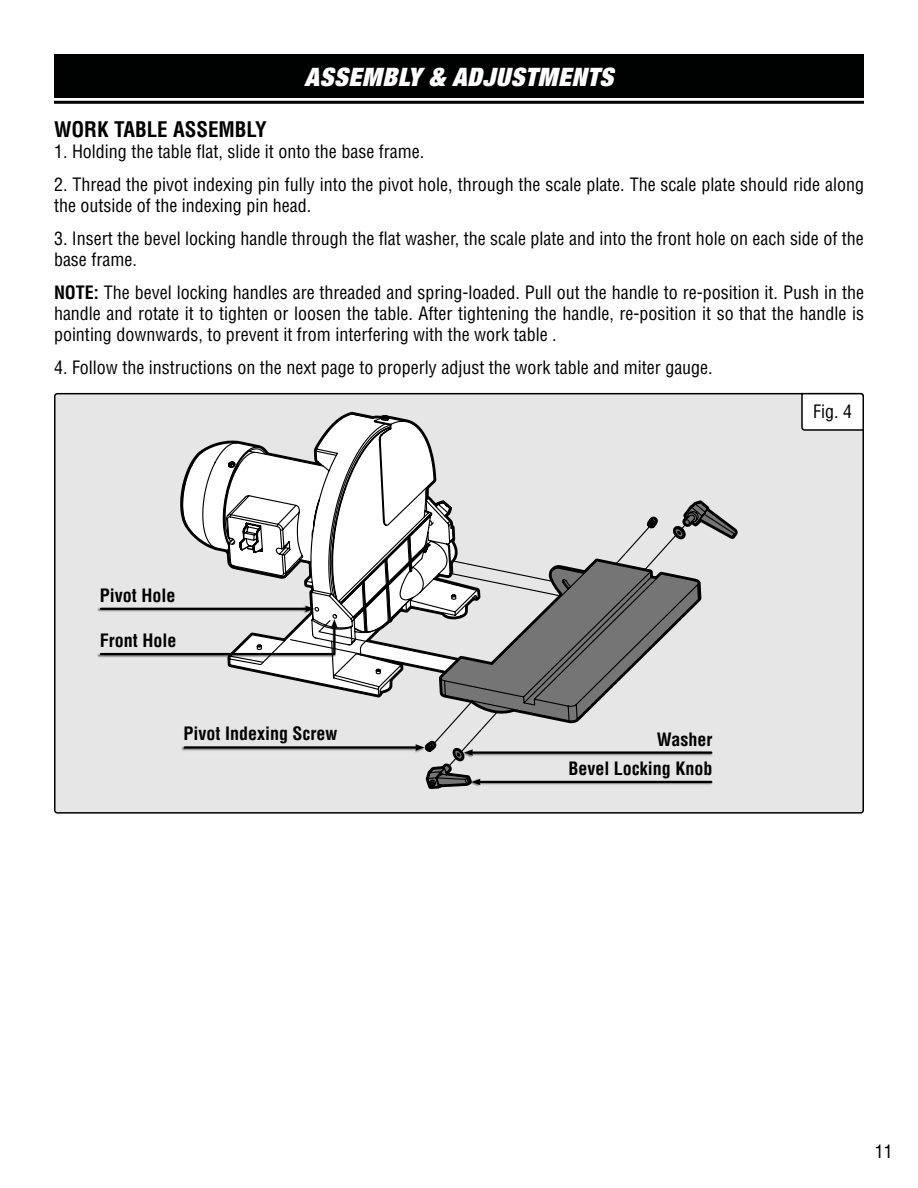
<style>
.page{position:relative;width:918px;height:1188px;background:#fff}
.page>*{position:absolute;margin:0;border:0;box-sizing:border-box;transform-origin:0 0}
.t1{font:italic 900 expanded 25.5px "Helvetica Neue";letter-spacing:.025em;color:#fff}
.t2{font:700 condensed 21px "Helvetica LT Std";color:#000}
.t3{font:condensed 18px/21px "Helvetica LT Std";color:#000}
.t4{font:700 condensed 18px "Helvetica LT Std";color:#000}
.s1{font-weight:700}
</style>
<div class="page">
<div style="left:54px;top:54px;width:810px;height:44px;background:#000101"></div>
<hr style="left:54px;top:101px;width:810px;height:3px;background:#000">
<div style="left:55px;top:394px;width:808px;height:419px;background:#e6e6e6;border-radius:3px"></div>
<svg style="left:801px;top:392px;width:63px;height:39px;background:#e0e0e0"></svg>
<svg style="left:178px;top:392px;width:305px;height:266px"></svg>
<svg style="left:185px;top:426px;width:44px;height:241px"></svg>
<svg style="left:229px;top:413px;width:251px;height:285px"></svg>
<svg style="left:182px;top:450px;width:239px;height:214px"></svg>
<svg style="left:421px;top:415px;width:317px;height:120px"></svg>
<svg style="left:414px;top:501px;width:323px;height:288px"></svg>
<div style="left:181px;top:744px;width:244px;height:9px;background:#000;opacity:.5"></div>
<hr style="left:185px;top:746px;width:232px;height:3px;background:#000">
<svg style="left:416px;top:743px;width:18px;height:8px"></svg>
<div style="left:469px;top:779px;width:244px;height:9px;background:#000;opacity:.5"></div>
<hr style="left:479px;top:781px;width:232px;height:2px;background:#000">
<svg style="left:428px;top:766px;width:52px;height:21px"></svg>
<div style="left:462px;top:749px;width:251px;height:9px;background:#000;opacity:.5"></div>
<hr style="left:472px;top:751px;width:239px;height:3px;background:#000">
<svg style="left:455px;top:749px;width:18px;height:10px"></svg>
<div style="left:98px;top:605px;width:217px;height:10px;background:#000;opacity:.5"></div>
<hr style="left:101px;top:608px;width:206px;height:2px;background:#000">
<svg style="left:305px;top:606px;width:9px;height:6px"></svg>
<div style="left:98px;top:619px;width:240px;height:38px;background:#000;opacity:.5"></div>
<svg style="left:99px;top:619px;width:239px;height:37px"></svg>
<h1 class="t1" style="left:305px;top:61px;width:310px">ASSEMBLY &amp; ADJUSTMENTS</h1>
<p class="t2" style="left:54px;top:116px;width:214px">WORK TABLE ASSEMBLY</p>
<p class="t3" style="left:54px;top:141px;width:372px">1. Holding the table flat, slide it onto the base frame.</p>
<p class="t3" style="left:54px;top:174px;width:812px">2. Thread the pivot indexing pin fully into the pivot hole, through the scale plate. The scale plate should ride along the outside of the indexing pin head.</p>
<p class="t3" style="left:54px;top:228px;width:811px">3. Insert the bevel locking handle through the flat washer, the scale plate and into the front hole on each side of the base frame.</p>
<p class="t3" style="left:54px;top:282px;width:812px;text-align:justify"><span class="s1">NOTE:</span> The bevel locking handles are threaded and spring-loaded. Pull out the handle to re-position it. Push in the handle and rotate it to tighten or loosen the table. After tightening the handle, re-position it so that the handle is pointing downwards, to prevent it from interfering with the work table .</p>
<p class="t3" style="left:54px;top:357px;width:660px">4. Follow the instructions on the next page to properly adjust the work table and miter gauge.</p>
<p class="t4" style="left:100px;top:584px;width:77px">Pivot Hole</p>
<p class="t4" style="left:100px;top:629px;width:78px">Front Hole</p>
<p class="t4" style="left:184px;top:723px;width:156px">Pivot Indexing Screw</p>
<p class="t3" style="left:813px;top:401px;width:40px">Fig. 4</p>
<p class="t4" style="left:657px;top:728px;width:57px">Washer</p>
<p class="t4" style="left:568px;top:757px;width:145px">Bevel Locking Knob</p>
<p class="t3" style="left:875px;top:1141px;width:19px">11</p>
</div>
